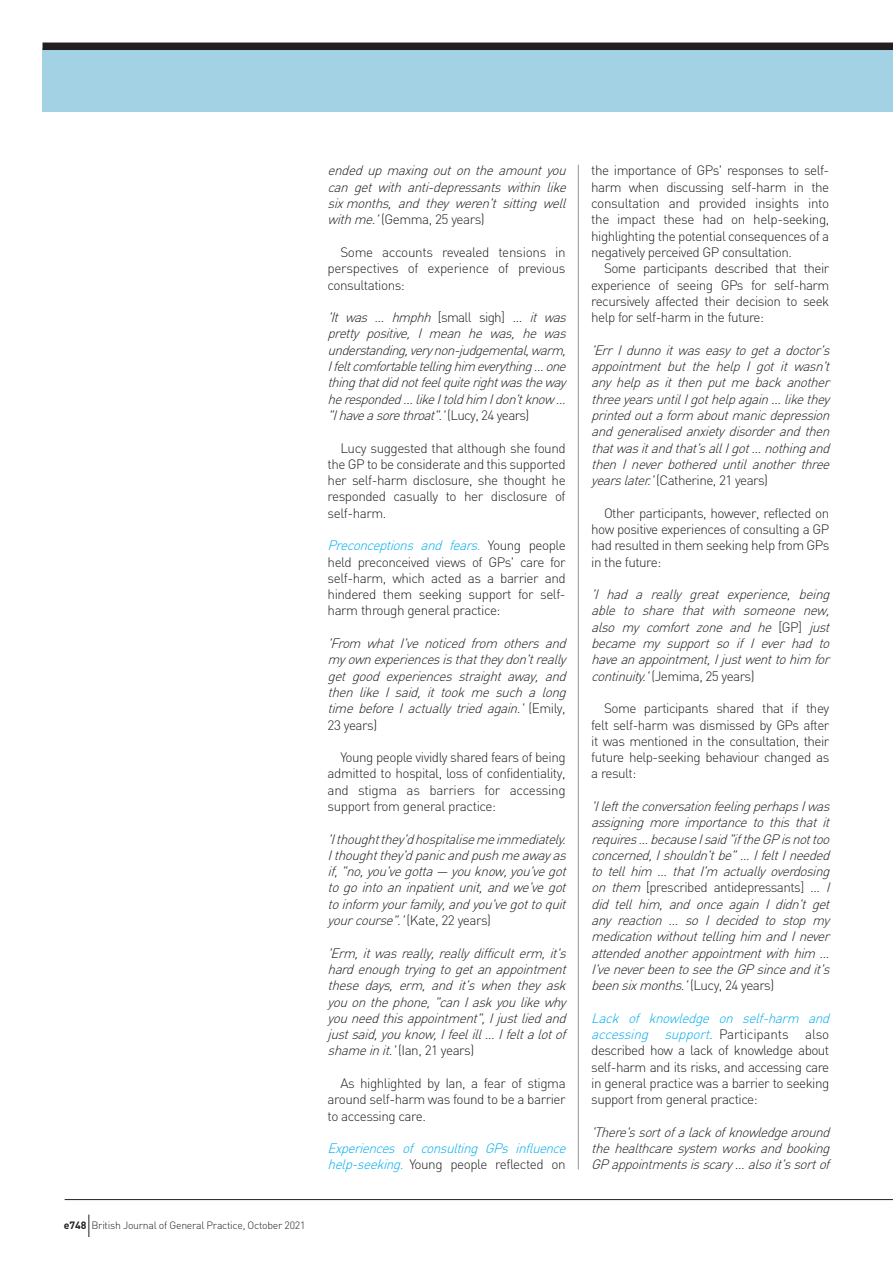
<style>
.page{position:relative;width:893px;height:1263px;background:#fff}
.page>*{position:absolute;margin:0;border:0;box-sizing:border-box;transform-origin:0 0}
.t1{font:italic 300 13.5px/16.4px "DIN";letter-spacing:-.04em;color:#231f20;text-align:justify}
.t2{font:300 13.5px/16.4px "DIN";letter-spacing:-.04em;color:#231f20;text-align:justify}
.t3{font:italic 300 13.5px/16.4px "DIN";color:#00aeef}
.t4{font:300 10.5px "DIN";letter-spacing:-.025em;color:#231f20}
.s1{font-weight:700}
.s2{font-style:normal}
.s3{font-style:italic;color:#00aeef}
.s4{font-style:normal;color:#231f20}
.s5{font-style:italic;color:#008fb3}
</style>
<div class="page">
<div style="left:43px;top:48px;width:850px;height:64px;background:#a2d2e3"></div>
<div style="left:43px;top:43px;width:850px;height:7px;background:#231f20"></div>
<hr style="left:578px;top:165px;width:1px;height:1004px;background:#939598">
<svg style="left:88px;top:1214px;width:1px;height:23px"></svg>
<hr style="left:65px;top:1199px;width:828px;height:1px;background:#231f20">
<p class="t4" style="left:64px;top:1219px;width:243px"><span class="s1">e748</span> British Journal of General Practice, October 2021</p>
<p class="t1" style="left:328px;top:162px;width:244px">endedupmaxingoutontheamountyou can get with anti-depressants within like six months, and they weren't sitting well withme.'<span class="s2">(Gemma, 25 years)</span></p>
<p class="t2" style="left:328px;top:244px;width:240px;text-indent:13px">Some accounts revealed tensions in perspectives of experience of previous consultations:</p>
<p class="t1" style="left:328px;top:309px;width:244px">'It was … hmphh <span class="s2">[ s m a l l s i g h ]</span> … it was pretty positive, I mean he was, he was understanding,verynon-judgemental,warm, Ifeltcomfortabletellinghim everything…one thingthatdidnotfeelquiterightwastheway heresponded…likeItoldhim Idon'tknow… "Ihaveasorethroat".'<span class="s2">( L u cy , 2 4 ye a rs )</span></p>
<p class="t2" style="left:328px;top:439px;width:240px;text-indent:13px">Lucy suggested that although she found the GP to be considerate and this supported her self-harm disclosure, she thought he responded casually to her disclosure of self-harm.</p>
<p class="t2" style="left:328px;top:537px;width:240px"><span class="s3">Preconceptions and fears.</span> Yo u n g p e o p l e held preconceived views of GPs' care for self-harm, which acted as a barrier and hindered them seeking support for self&shy;harm through general practice:</p>
<p class="t1" style="left:328px;top:635px;width:244px;text-align:left">'From what I've noticed from others and myownexperiencesisthattheydon'treally get good experiences straight away, and then like I said, it took me such a long time before I actually tried again.' <span class="s2">( E m i ly , 23 years)</span></p>
<p class="t2" style="left:328px;top:749px;width:240px;text-indent:13px">Young people vividly shared fears of being admitted to hospital, loss of confidentiality, and stigma as barriers for accessing support from general practice:</p>
<p class="t1" style="left:328px;top:830px;width:244px">'Ithoughtthey'dhospitalisemeimmediately.<br>Ithoughtthey'dpanicandpushmeawayas if,"no,you'vegotta— youknow,you'vegot togointoaninpatientunit,andwe'vegot toinform yourfamily,andyou'vegottoquit yourcourse".'<span class="s2">(Kate, 22 years)</span></p>
<p class="t1" style="left:328px;top:944px;width:244px">'Erm,itwasreally,reallydifficulterm,it's hardenoughtryingtogetanappointment these days, erm, and it's when they ask youonthephone,"canIaskyoulikewhy youneedthisappointment",Ijustliedand justsaid,youknow,Ifeelill… Ifeltalotof shameinit.'<span class="s2">(Ian, 21 years)</span></p>
<p class="t2" style="left:328px;top:1075px;width:240px;text-indent:13px">As highlighted by Ian, a fear of stigma around self-harm was found to be a barrier to accessing care.</p>
<p class="t3" style="left:328px;top:1140px;width:244px">Experiences of consulting GPs influence help-seeking. <span class="s4">Young people reflected on</span></p>
<p class="t2" style="left:591px;top:162px;width:240px">the importance of GPs' responses to self&shy;harm when discussing self-harm in the consultation and provided insights into the impact these had on help-seeking, highlighting the potential consequences of a negatively perceived GP consultation.</p>
<p class="t2" style="left:591px;top:260px;width:240px;text-indent:13px">Some participants described that their experience of seeing GPs for self-harm recursively affected their decision to seek help for self-harm in the future:</p>
<p class="t1" style="left:591px;top:342px;width:244px">'ErrIdunnoitwaseasytogetadoctor's appointment but the help I got it wasn't any help as it then put me back another threeyearsuntilIgothelpagain… likethey printedoutaform aboutmanicdepression andgeneralisedanxietydisorderandthen thatwasitandthat'sallIgot… nothingand then I never bothered until another three yearslater.'<span class="s2">(Catherine, 21 years)</span></p>
<p class="t2" style="left:591px;top:504px;width:240px;text-indent:13px">Other participants, however, reflected on how positive experiences of consulting a GP had resulted in them seeking help from GPs in the future:</p>
<p class="t1" style="left:591px;top:586px;width:244px">'I had a really great experience, being able to share that with someone new, also my comfort zone and he <span class="s2">[ G P ]</span> just became my support so if I ever had to haveanappointment,Ijustwenttohim for continuity.'<span class="s2">(Jemima, 25 years)</span></p>
<p class="t2" style="left:591px;top:700px;width:240px;text-indent:13px">Some participants shared that if they felt self-harm was dismissed by GPs after it was mentioned in the consultation, their future help-seeking behaviour changed as a result:</p>
<p class="t1" style="left:591px;top:798px;width:244px">'IlefttheconversationfeelingperhapsIwas assigning more importance to this that it requires… becauseIsaid"iftheGPisnottoo concerned,Ishouldn'tbe"… IfeltIneeded to tell him … that I'm actually overdosing on them <span class="s2">[prescribed antidepressants]</span> … I did tell him, and once again I didn't get any reaction … so I decided to stop my medicationwithouttellinghim andInever attendedanotherappointmentwithhim … I'veneverbeentoseetheGPsinceandit's beensixmonths.'<span class="s2">( L u cy , 2 4 ye a rs )</span></p>
<p class="t2" style="left:591px;top:1009px;width:244px;text-align:left"><span class="s3">Lack of knowledge on self-harm and accessing support</span><span class="s5">.</span> P a rt i c i p a n t s a l s o described how a lack of knowledge about self-harm and its risks, and accessing care in general practice was a barrier to seeking support from general practice:</p>
<p class="t1" style="left:591px;top:1124px;width:244px">'There'ssortofalackofknowledgearound thehealthcaresystem worksandbooking GPappointmentsisscary… alsoit'ssortof</p>
</div>
